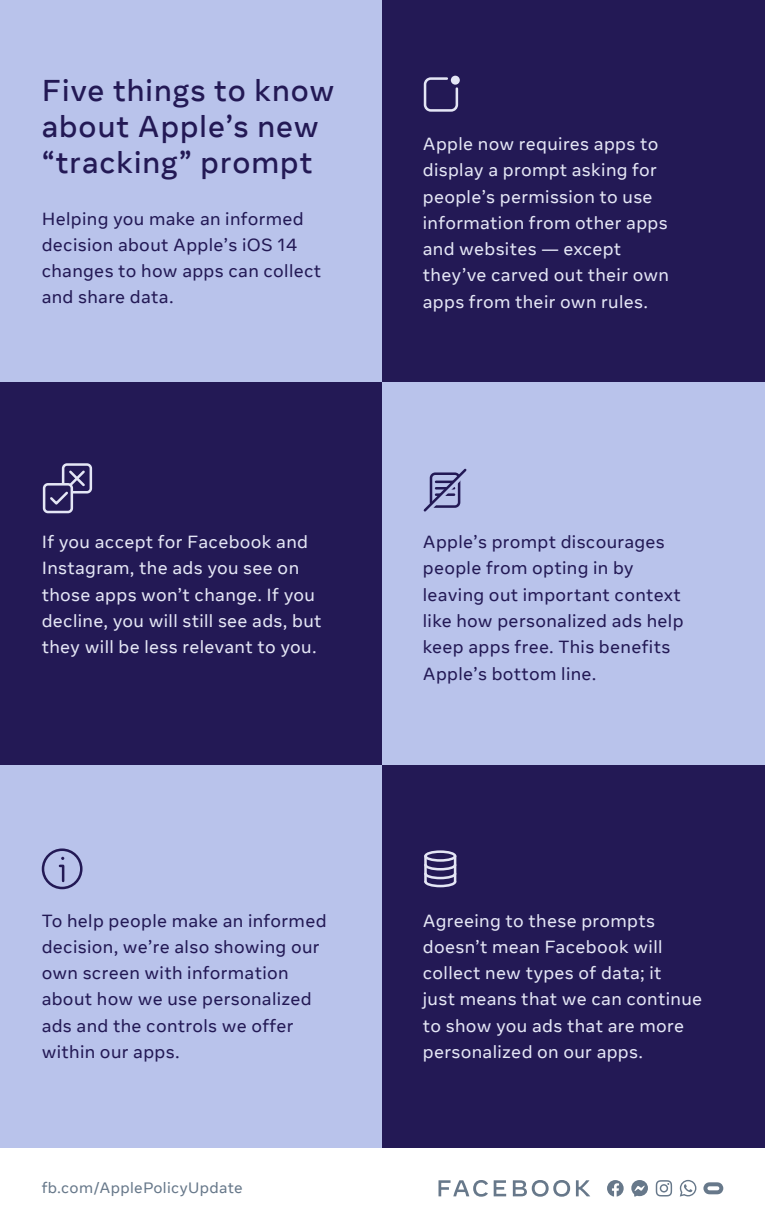
<style>
.page{position:relative;width:765px;height:1229px;background:#fff}
.page>*{position:absolute;margin:0;border:0;box-sizing:border-box;transform-origin:0 0}
.t1{font:500 30px/36px "Optimistic Display";letter-spacing:.035em;color:#231955}
.t2{font:17.5px/26.2px "Optimistic Text";letter-spacing:.02em;color:#e4e6f5}
.t3{font:17.5px/26.2px "Optimistic Text";letter-spacing:.02em;color:#231955}
.t4{font:15px "Optimistic Text";letter-spacing:.02em;color:#67788a}
</style>
<div class="page">
<div style="left:0;top:0;width:382px;height:382px;background:#b9c3eb"></div>
<div style="left:0;top:765px;width:382px;height:383px;background:#b9c3eb"></div>
<div style="left:0;top:382px;width:382px;height:383px;background:#231955"></div>
<div style="left:382px;top:0;width:383px;height:382px;background:#231955"></div>
<div style="left:382px;top:765px;width:383px;height:383px;background:#231955"></div>
<div style="left:382px;top:382px;width:383px;height:383px;background:#b9c3eb"></div>
<svg style="left:631px;top:1180px;width:17px;height:17px"></svg>
<svg style="left:656px;top:1180px;width:16px;height:16px"></svg>
<svg style="left:607px;top:1180px;width:17px;height:16px"></svg>
<svg style="left:703px;top:1182px;width:20px;height:12px"></svg>
<svg style="left:439px;top:1180px;width:49px;height:16px"></svg>
<svg style="left:494px;top:1180px;width:12px;height:16px"></svg>
<svg style="left:513px;top:1180px;width:57px;height:16px"></svg>
<svg style="left:576px;top:1180px;width:14px;height:16px"></svg>
<svg style="left:680px;top:1180px;width:16px;height:16px"></svg>
<svg style="left:423px;top:76px;width:36px;height:36px"></svg>
<div style="left:62px;top:463px;width:30px;height:30px;border:3px solid #e4e6f5;border-radius:4px"></div>
<div style="left:43px;top:483px;width:30px;height:30px;border:3px solid #e4e6f5;border-radius:4px"></div>
<svg style="left:48px;top:468px;width:39px;height:39px"></svg>
<svg style="left:423px;top:468px;width:44px;height:44px"></svg>
<svg style="left:58px;top:857px;width:7px;height:26px"></svg>
<div style="left:42px;top:848px;width:41px;height:41px;border:3px solid #231955;border-radius:50%"></div>
<div style="left:424px;top:850px;width:32px;height:12px;border:3px solid #e4e6f5;border-radius:50%"></div>
<svg style="left:424px;top:862px;width:33px;height:26px"></svg>
<hr style="left:424px;top:856px;width:3px;height:25px;background:#e4e6f5">
<hr style="left:454px;top:856px;width:2px;height:25px;background:#e4e6f5">
<h1 class="t1" style="left:42px;top:74px;width:294px">Five things to know about Apple’s new “tracking” prompt</h1>
<p class="t3" style="left:42px;top:206px;width:281px">Helping you make an informed decision about Apple’s iOS 14 changes to how apps can collect and share data.</p>
<p class="t2" style="left:423px;top:131px;width:248px">Apple now requires apps to display a prompt asking for people’s permission to use information from other apps and websites — except they’ve carved out their own apps from their own rules.</p>
<p class="t2" style="left:42px;top:529px;width:281px">If you accept for Facebook and<br>Instagram, the ads you see on those apps won’t change. If you decline, you will still see ads, but they will be less relevant to you.</p>
<p class="t3" style="left:423px;top:529px;width:262px">Apple’s prompt discourages people from opting in by leaving out important context like how personalized ads help keep apps free. This benefits<br>Apple’s bottom line.</p>
<p class="t3" style="left:42px;top:908px;width:286px">To help people make an informed decision, we’re also showing our own screen with information about how we use personalized ads and the controls we offer within our apps.</p>
<p class="t2" style="left:423px;top:908px;width:281px">Agreeing to these prompts doesn’t mean Facebook will collect new types of data; it<br>just means that we can continue to show you ads that are more personalized on our apps.</p>
<p class="t4" style="left:42px;top:1178px;width:203px">fb.com/ApplePolicyUpdate</p>
</div>
